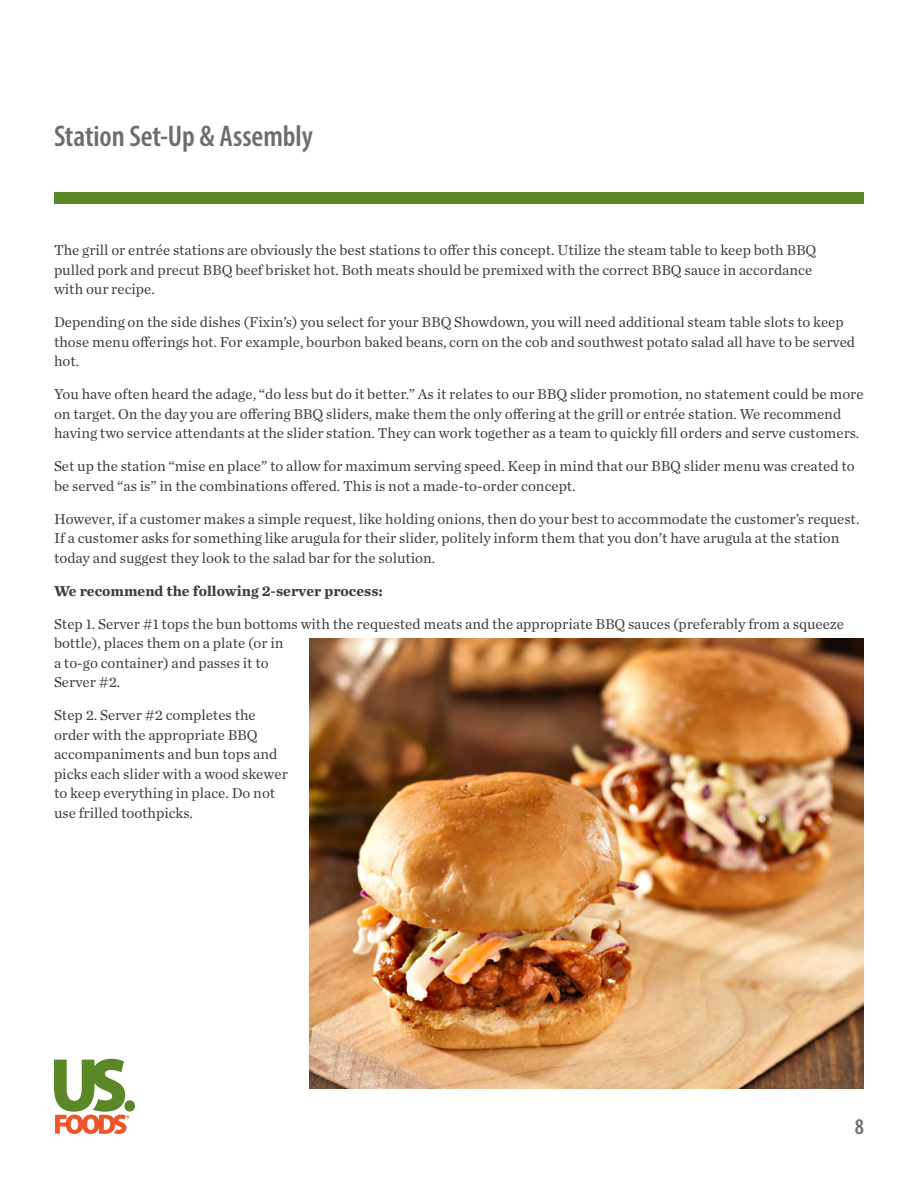
<style>
.page{position:relative;width:918px;height:1188px;background:#fff}
.page>*{position:absolute;margin:0;border:0;box-sizing:border-box;transform-origin:0 0}
.t1{font:600 condensed 30px "Myriad Pro";letter-spacing:-.005em;color:#6c6d70}
.t2{font:600 condensed 22.5px "Myriad Pro";color:#6c6d70}
.Body_Copy_Back_Page{font:15px/19.5px "Chronicle Text G1";color:#3e3e3f}
.Body_Copy_Back_Page-2{font:700 15px "Chronicle Text G1";color:#3e3e3f}
</style>
<div class="page">
<div style="left:124px;top:1100px;width:11px;height:12px;background:#5c8727;border-radius:50%"></div>
<svg style="left:54px;top:1059px;width:75px;height:75px"></svg>
<div style="left:54px;top:192px;width:810px;height:12px;background:#5c8727"></div>
<img style="left:310px;top:639px;width:554px;height:450px">
<p class="t1" style="left:54px;top:117px;width:260px">Station Set-Up &amp; Assembly</p>
<p class="Body_Copy_Back_Page" style="left:54px;top:240px;width:764px">The grill or entrée stations are obviously the best stations to offer this concept. Utilize the steam table to keep both BBQ pulled pork and precut BBQ beef brisket hot. Both meats should be premixed with the correct BBQ sauce in accordance with our recipe.</p>
<p class="Body_Copy_Back_Page" style="left:54px;top:312px;width:803px">Depending on the side dishes (Fixin’s) you select for your BBQ Showdown, you will need additional steam table slots to keep those menu offerings hot. For example, bourbon baked beans, corn on the cob and southwest potato salad all have to be served hot.</p>
<p class="Body_Copy_Back_Page" style="left:54px;top:384px;width:811px">You have often heard the adage, “do less but do it better.” As it relates to our BBQ slider promotion, no statement could be more on target. On the day you are offering BBQ sliders, make them the only offering at the grill or entrée station. We recommend having two service attendants at the slider station. They can work together as a team to quickly fill orders and serve customers.</p>
<p class="Body_Copy_Back_Page" style="left:54px;top:456px;width:802px">Set up the station “mise en place” to allow for maximum serving speed. Keep in mind that our BBQ slider menu was created to be served “as is” in the combinations offered. This is not a made-to-order concept.</p>
<p class="Body_Copy_Back_Page" style="left:54px;top:508px;width:807px">However, if a customer makes a simple request, like holding onions, then do your best to accommodate the customer’s request.<br>If a customer asks for something like arugula for their slider, politely inform them that you don’t have arugula at the station today and suggest they look to the salad bar for the solution.</p>
<p class="Body_Copy_Back_Page-2" style="left:54px;top:579px;width:330px">We recommend the following 2-server process:</p>
<p class="Body_Copy_Back_Page" style="left:54px;top:613px;width:792px">Step 1. Server #1 tops the bun bottoms with the requested meats and the appropriate BBQ sauces (preferably from a squeeze bottle), places them on a plate (or in<br>a to-go container) and passes it to<br>Server #2.</p>
<p class="Body_Copy_Back_Page" style="left:54px;top:705px;width:235px">Step 2. Server #2 completes the order with the appropriate BBQ accompaniments and bun tops and picks each slider with a wood skewer to keep everything in place. Do not use frilled toothpicks.</p>
<p class="t2" style="left:855px;top:1113px;width:11px">8</p>
</div>
